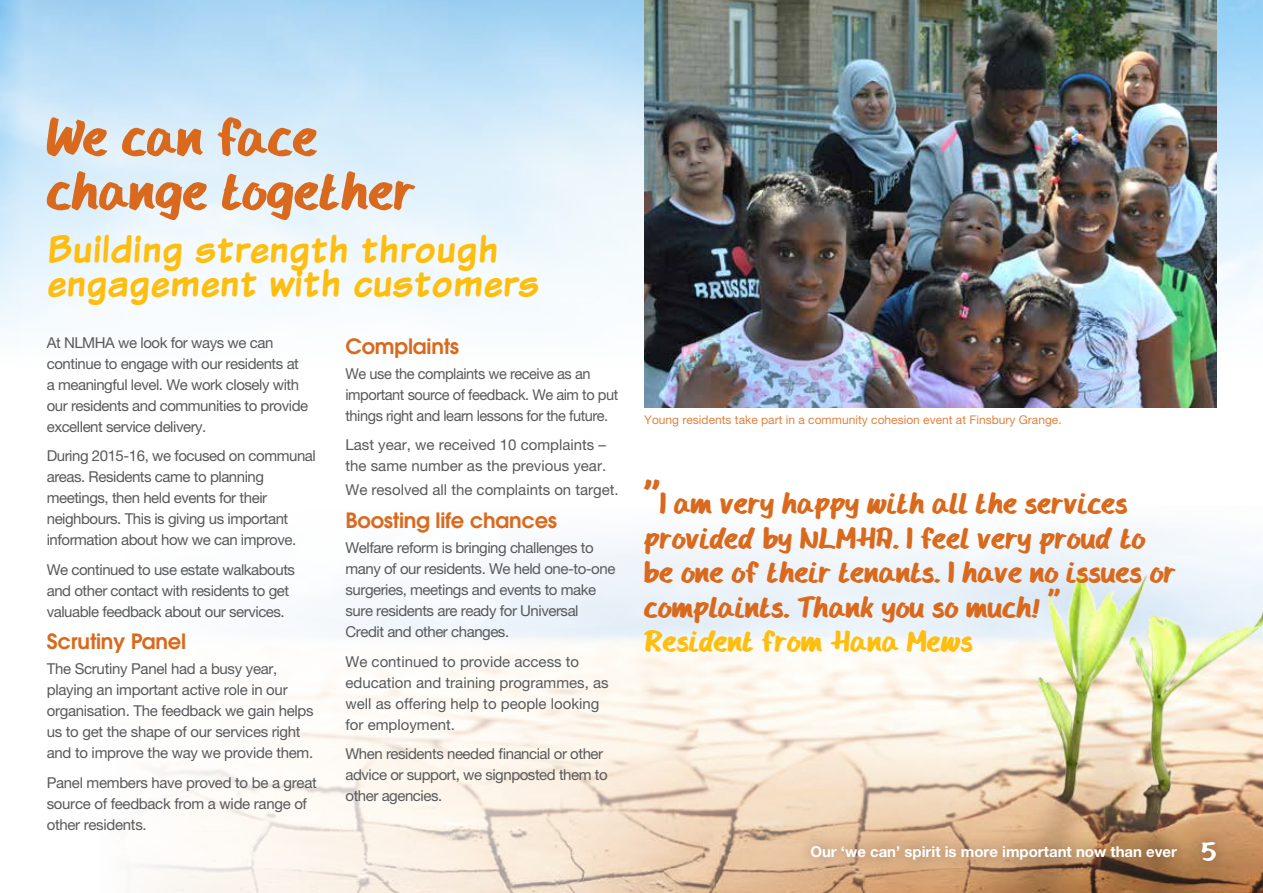
<style>
.page{position:relative;width:1263px;height:893px;background:#fff}
.page>*{position:absolute;margin:0;border:0;box-sizing:border-box;transform-origin:0 0}
.t1{font:56.25px/54px "HANDYHANDY";color:#d9691d}
.t2{font:700 40.8px/34.5px "Komika Text";letter-spacing:.03em;color:#febe10}
.t3{font:40.5px "HANDYHANDY";color:#d9691d}
.t4{font:31.5px/34.5px "HANDYHANDY";color:#d9691d}
.t5{font:31.5px "HANDYHANDY";color:#febe10}
.t6{font:600 21px "Avant Garde";letter-spacing:-.01em;color:#d9691d}
.t7{font:15px/21px "Helvetica Neue LT Pro";letter-spacing:-.03em;color:#58595b}
.t8{font:15px/21px "Helvetica Neue LT Pro";color:#58595b}
.t9{font:700 15px "Helvetica Neue LT Pro";color:#fff}
.t10{font:12px "Helvetica Neue LT Pro";color:#e08241}
.s1{font-family:"HANDYHANDY";font-weight:400;font-size:27px}
</style>
<div class="page">
<img style="left:143px;top:717px;width:863px;height:176px">
<img style="left:0;top:0;width:1263px;height:717px">
<img style="left:1006px;top:564px;width:257px;height:159px">
<svg style="left:502px;top:723px;width:761px;height:170px;background:#e2cbb1"></svg>
<img style="left:0;top:552px;width:1px;height:165px">
<img style="left:644px;top:0;width:572px;height:407px">
<div style="left:797px;top:833px;width:392px;height:40px;background:#000;opacity:.43"></div>
<div style="left:1188px;top:829px;width:41px;height:46px;background:#000;opacity:.43"></div>
<h1 class="t1" style="left:47px;top:111px;width:371px">We can face change together</h1>
<h2 class="t2" style="left:47px;top:231px;width:492px">Building strength through engagement with customers</h2>
<p class="t7" style="left:47px;top:331px;width:263px">At NLMHA we look for ways we can continue to engage with our residents at a meaningful level. We work closely with our residents and communities to provide excellent service delivery.</p>
<p class="t7" style="left:47px;top:445px;width:271px">During 2015-16, we focused on communal areas. Residents came to planning meetings, then held events for their neighbours. This is giving us important information about how we can improve.</p>
<p class="t7" style="left:47px;top:558px;width:250px">We continued to use estate walkabouts and other contact with residents to get valuable feedback about our services.</p>
<h3 class="t6" style="left:47px;top:628px;width:141px">Scrutiny Panel</h3>
<p class="t7" style="left:47px;top:658px;width:268px">The Scrutiny Panel had a busy year, playing an important active role in our organisation. The feedback we gain helps us to get the shape of our services right and to improve the way we provide them.</p>
<p class="t7" style="left:47px;top:772px;width:272px">Panel members have proved to be a great source of feedback from a wide range of other residents.</p>
<h3 class="t6" style="left:345px;top:332px;width:115px">Complaints</h3>
<p class="t7" style="left:345px;top:363px;width:274px">We use the complaints we receive as an important source of feedback. We aim to put things right and learn lessons for the future.</p>
<p class="t8" style="left:345px;top:434px;width:262px">Last year, we received 10 complaints – the same number as the previous year.</p>
<p class="t8" style="left:345px;top:479px;width:275px">We resolved all the complaints on target.</p>
<h3 class="t6" style="left:345px;top:506px;width:213px">Boosting life chances</h3>
<p class="t7" style="left:345px;top:537px;width:271px">Welfare reform is bringing challenges to many of our residents. We held one-to-one surgeries, meetings and events to make sure residents are ready for Universal Credit and other changes.</p>
<p class="t8" style="left:345px;top:651px;width:265px">We continued to provide access to education and training programmes, as well as offering help to people looking for employment.</p>
<p class="t7" style="left:345px;top:743px;width:264px">When residents needed financial or other advice or support, we signposted them to other agencies.</p>
<p class="t10" style="left:644px;top:413px;width:419px">Young residents take part in a community cohesion event at Finsbury Grange.</p>
<h3 class="t3" style="left:644px;top:451px;width:17px">,,</h3>
<h3 class="t4" style="left:644px;top:487px;width:533px;text-indent:16px">I am very happy with all the services provided by NLMHA. I feel very proud to be one of their tenants. I have no issues or complaints. Thank you so much!</h3>
<h3 class="t4" style="left:1048px;top:565px;width:14px">,,</h3>
<h3 class="t5" style="left:644px;top:626px;width:330px">Resident from Hana Mews</h3>
<p class="t9" style="left:810px;top:842px;width:407px">Our ‘we can’ spirit is more important now than ever <span class="s1">5</span></p>
</div>
